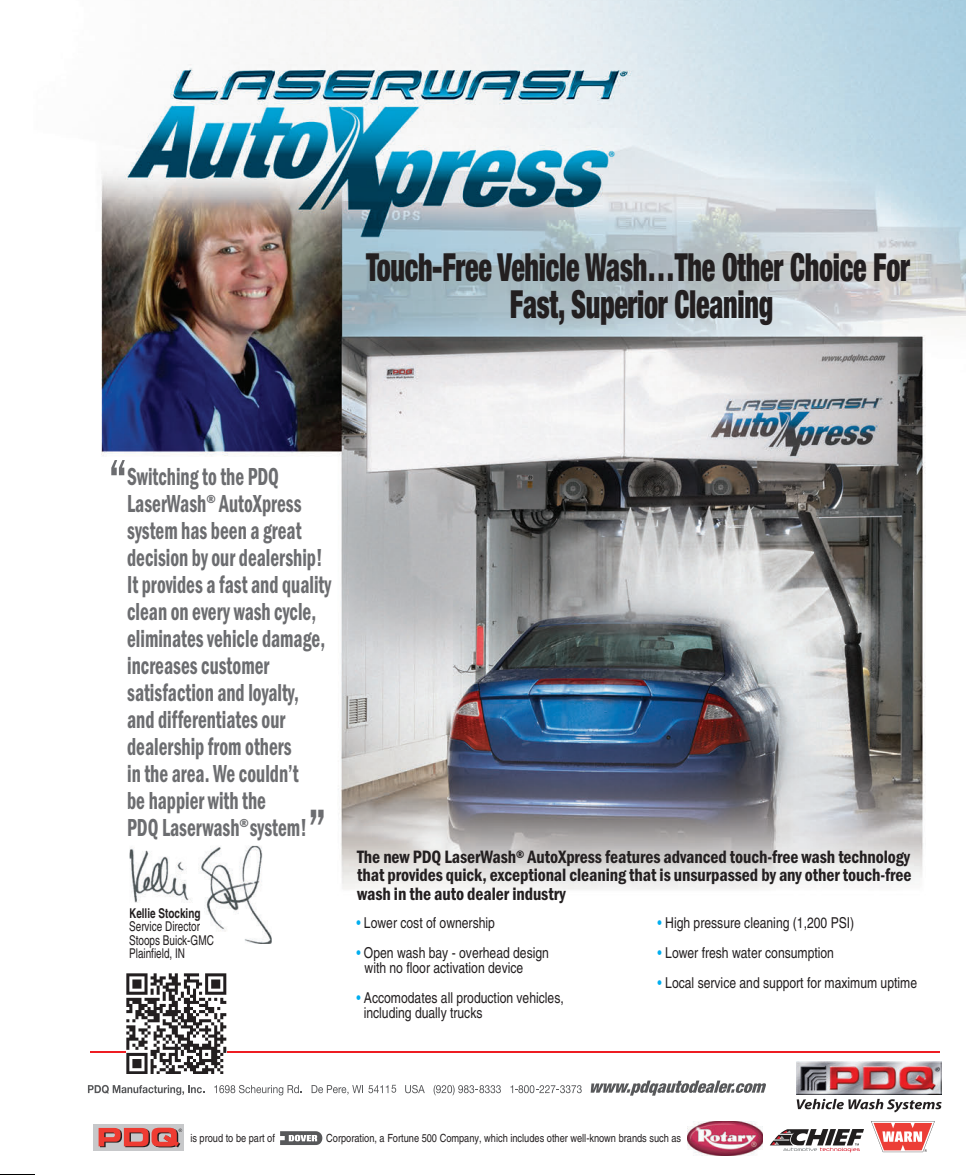
<style>
.page{position:relative;width:966px;height:1175px;background:#fff}
.page>*{position:absolute;margin:0;border:0;box-sizing:border-box;transform-origin:0 0}
.t1{font:500 condensed 61.8px "Franklin Gothic";color:#6c6d70;scale:.83 1}
.t2{font:500 condensed 60.3px "Franklin Gothic";color:#6c6d70;scale:.83 1}
.t3{font:900 condensed 38.7px/36.8px "Helvetica Neue LT Std";letter-spacing:-.01em;color:#231f20;text-align:center;scale:.72 1}
.t4{font:600 condensed 25.5px/27px "Franklin Gothic";color:#6c6d70;scale:.75 1}
.t5{font:600 condensed 18.6px/18.6px "Franklin Gothic";letter-spacing:-.005em;color:#231f20;text-align:justify;scale:.95 1}
.t6{font:condensed 15px/15px "Nimbus San L";color:#231f20}
.t7{font:condensed 13.5px/13.5px "Nimbus San L";color:#231f20;scale:.9 1}
.t8{font:700 condensed 13.5px "Nimbus San L";color:#231f20;scale:.9 1}
.t9{font:condensed 11.25px "Nimbus San L";color:#231f20}
.s1{color:#00aeef}
</style>
<div class="page">
<img style="left:87px;top:0;width:879px;height:1156px">
<img style="left:796px;top:1061px;width:145px;height:33px">
<svg style="left:796px;top:1098px;width:145px;height:14px"></svg>
<svg style="left:280px;top:1131px;width:42px;height:14px"></svg>
<svg style="left:88px;top:1084px;width:116px;height:11px"></svg>
<svg style="left:214px;top:1084px;width:87px;height:11px"></svg>
<svg style="left:311px;top:1084px;width:85px;height:10px"></svg>
<svg style="left:405px;top:1084px;width:20px;height:9px"></svg>
<svg style="left:433px;top:1084px;width:68px;height:11px"></svg>
<svg style="left:510px;top:1085px;width:72px;height:8px"></svg>
<svg style="left:590px;top:1080px;width:176px;height:15px"></svg>
<img style="left:688px;top:1121px;width:74px;height:34px">
<div style="left:93px;top:1124px;width:91px;height:26px;background:#c7c8ca"></div>
<svg style="left:99px;top:1127px;width:83px;height:20px"></svg>
<svg style="left:871px;top:1121px;width:64px;height:31px"></svg>
<svg style="left:769px;top:1129px;width:95px;height:23px"></svg>
<hr style="left:0;top:0;width:34px;height:1px;background:#000">
<hr style="left:0;top:1174px;width:34px;height:1px;background:#000">
<hr style="left:90px;top:1050px;width:850px;height:2px;background:#ee1d23">
<img style="left:129px;top:845px;width:143px;height:99px">
<img style="left:130px;top:908px;width:70px;height:12px">
<img style="left:130px;top:921px;width:73px;height:10px">
<img style="left:130px;top:935px;width:83px;height:9px">
<img style="left:126px;top:973px;width:101px;height:101px">
<h3 class="t3" style="left:366px;top:249px;width:757px">Touch-Free Vehicle Wash…The Other Choice For<br>Fast, Superior Cleaning</h3>
<h1 class="t1" style="left:108px;top:444px;width:25px">“</h1>
<p class="t4" style="left:127px;top:465px;width:274px">Switching to the PDQ<br>LaserWash<sup>®</sup> AutoXpress system has been a great decision by our dealership!<br>It provides a fast and quality clean on every wash cycle, eliminates vehicle damage, increases customer satisfaction and loyalty, and differentiates our dealership from others<br>in the area. We couldn’t<br>be happier with the<br>PDQ Laserwash<sup>®</sup> system!</p>
<h2 class="t2" style="left:308px;top:794px;width:24px">”</h2>
<p class="t8" style="left:129px;top:905px;width:81px">Kellie Stocking</p>
<p class="t7" style="left:129px;top:921px;width:96px">Service Director<br>Stoops Buick-GMC</p>
<p class="t7" style="left:129px;top:948px;width:64px">Plainfield, IN</p>
<p class="t5" style="left:357px;top:848px;width:585px">The new PDQ LaserWash<sup>®</sup> AutoXpress features advanced touch-free wash technology that provides quick, exceptional cleaning that is unsurpassed by any other touch-free wash in the auto dealer industry</p>
<p class="t6" style="left:356px;top:916px;width:140px"><span class="s1">•</span> Lower cost of ownership</p>
<p class="t6" style="left:364px;top:946px;width:186px;text-indent:-8px"><span class="s1">•</span> Open wash bay - overhead design with no floor activation device</p>
<p class="t6" style="left:364px;top:991px;width:202px;text-indent:-7px"><span class="s1">•</span> Accomodates all production vehicles, including dually trucks</p>
<p class="t6" style="left:657px;top:916px;width:198px"><span class="s1">•</span> High pressure cleaning (1,200 PSI)</p>
<p class="t6" style="left:657px;top:946px;width:178px"><span class="s1">•</span> Lower fresh water consumption</p>
<p class="t6" style="left:657px;top:976px;width:261px"><span class="s1">•</span> Local service and support for maximum uptime</p>
<p class="t9" style="left:190px;top:1133px;width:86px">is proud to be part of</p>
<p class="t9" style="left:326px;top:1133px;width:356px">Corporation, a Fortune 500 Company, which includes other well-known brands such as</p>
</div>
